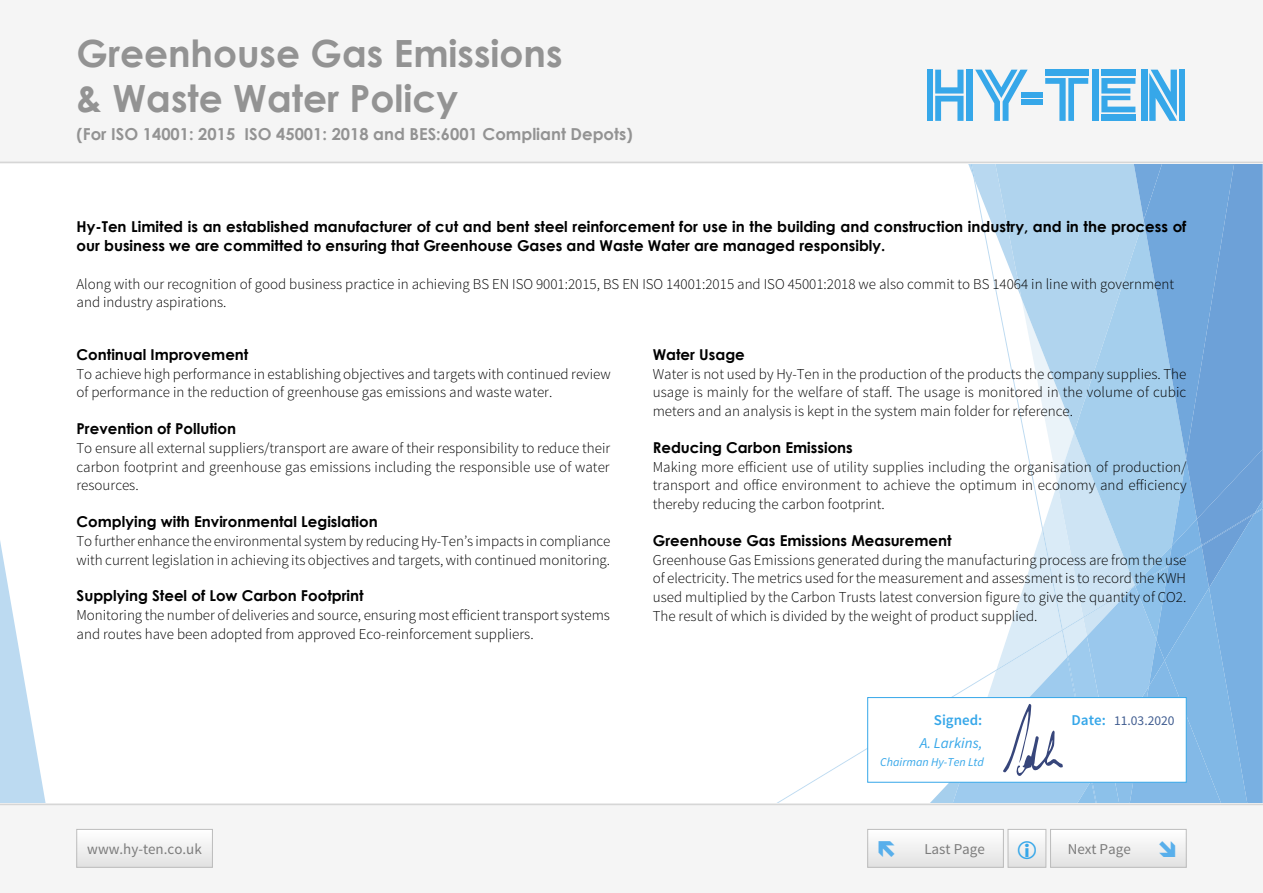
<style>
.page{position:relative;width:1263px;height:893px;background:#fff}
.page>*{position:absolute;margin:0;border:0;box-sizing:border-box;transform-origin:0 0}
.t1{font:700 37.5px/45px "Century Gothic";color:#939393}
.t2{font:700 16.5px "Century Gothic";color:#939393}
.t3{font:300 15px/18.8px "Source Sans Pro";color:#000}
.t4{font:700 15px/18.8px "Century Gothic";color:#000}
.t5{font:15px "Source Sans Pro";color:#7c7c7c}
.t6{font:600 15px "Source Sans Pro";color:#36a7e9}
.t7{font:italic 15px "Source Sans Pro";color:#36a7e9}
.t8{font:13.5px "Source Sans Pro";color:#425e91}
.t9{font:italic 12px "Source Sans Pro";color:#36a7e9}
</style>
<div class="page">
<svg style="left:0;top:541px;width:46px;height:263px"></svg>
<div style="left:0;top:0;width:1263px;height:163px;background:#f5f5f5"></div>
<hr style="left:0;top:162px;width:1263px;height:1px;background:#d6d6d6">
<div style="left:927px;top:70px;width:5px;height:51px;background:#36a7e9"></div>
<svg style="left:935px;top:70px;width:28px;height:51px"></svg>
<div style="left:966px;top:70px;width:6px;height:51px;background:#36a7e9"></div>
<svg style="left:975px;top:70px;width:53px;height:51px"></svg>
<div style="left:1021px;top:92px;width:21px;height:5px;background:#36a7e9"></div>
<div style="left:1021px;top:99px;width:21px;height:6px;background:#36a7e9"></div>
<div style="left:1045px;top:70px;width:43px;height:6px;background:#36a7e9"></div>
<svg style="left:1045px;top:78px;width:43px;height:43px"></svg>
<div style="left:1093px;top:70px;width:6px;height:51px;background:#36a7e9"></div>
<div style="left:1101px;top:70px;width:34px;height:6px;background:#36a7e9"></div>
<svg style="left:1101px;top:78px;width:34px;height:34px"></svg>
<div style="left:1101px;top:115px;width:34px;height:6px;background:#36a7e9"></div>
<div style="left:1141px;top:70px;width:6px;height:51px;background:#36a7e9"></div>
<svg style="left:1149px;top:70px;width:28px;height:51px"></svg>
<div style="left:1179px;top:70px;width:6px;height:51px;background:#36a7e9"></div>
<div style="left:0;top:804px;width:1263px;height:89px;background:#f5f5f5"></div>
<hr style="left:0;top:804px;width:1263px;height:1px;background:#d6d6d6">
<div style="left:77px;top:829px;width:135px;height:38px;background:linear-gradient(to right,#f1f1f1,#f1f1f1)"></div>
<div style="left:77px;top:829px;width:136px;height:38px;border:1px solid #bcbcbc"></div>
<svg style="left:1010px;top:856px;width:34px;height:9px"></svg>
<div style="left:1008px;top:829px;width:38px;height:38px;border:1px solid #bcbcbc"></div>
<div style="left:1050px;top:829px;width:136px;height:38px;background:linear-gradient(to right,#f1f1f1,#f1f1f1)"></div>
<div style="left:1050px;top:829px;width:136px;height:38px;border:1px solid #bcbcbc"></div>
<div style="left:868px;top:829px;width:135px;height:38px;background:linear-gradient(to right,#f1f1f1,#f1f1f1)"></div>
<div style="left:867px;top:829px;width:136px;height:38px;border:1px solid #bcbcbc"></div>
<svg style="left:769px;top:163px;width:494px;height:641px"></svg>
<svg style="left:879px;top:841px;width:15px;height:16px"></svg>
<svg style="left:1018px;top:856px;width:18px;height:4px"></svg>
<svg style="left:1159px;top:841px;width:16px;height:16px"></svg>
<h1 class="t1" style="left:77px;top:30px;width:487px">Greenhouse Gas Emissions &amp; Waste Water Policy</h1>
<p class="t2" style="left:77px;top:124px;width:558px">(For ISO 14001: 2015 ISO 45001: 2018 and BES:6001 Compliant Depots)</p>
<p class="t4" style="left:77px;top:217px;width:1111px">Hy-Ten Limited is an established manufacturer of cut and bent steel reinforcement for use in the building and construction industry, and in the process of our business we are committed to ensuring that Greenhouse Gases and Waste Water are managed responsibly.</p>
<p class="t3" style="left:77px;top:274px;width:1099px">Along with our recognition of good business practice in achieving BS EN ISO 9001:2015, BS EN ISO 14001:2015 and ISO 45001:2018 we also commit to BS 14064 in line with government and industry aspirations.</p>
<p class="t4" style="left:77px;top:345px;width:173px">Continual Improvement</p>
<p class="t3" style="left:77px;top:364px;width:536px">To achieve high performance in establishing objectives and targets with continued review of performance in the reduction of greenhouse gas emissions and waste water.</p>
<p class="t4" style="left:77px;top:419px;width:161px">Prevention of Pollution</p>
<p class="t3" style="left:77px;top:439px;width:535px;text-align:justify">To ensure all external suppliers/transport are aware of their responsibility to reduce their carbon footprint and greenhouse gas emissions including the responsible use of water resources.</p>
<p class="t4" style="left:77px;top:512px;width:303px">Complying with Environmental Legislation</p>
<p class="t3" style="left:77px;top:532px;width:535px">To further enhance the environmental system by reducing Hy-Ten’s impacts in compliance with current legislation in achieving its objectives and targets, with continued monitoring.</p>
<p class="t4" style="left:77px;top:586px;width:289px">Supplying Steel of Low Carbon Footprint</p>
<p class="t3" style="left:77px;top:606px;width:535px">Monitoring the number of deliveries and source, ensuring most efficient transport systems and routes have been adopted from approved Eco-reinforcement suppliers.</p>
<p class="t4" style="left:653px;top:345px;width:94px">Water Usage</p>
<p class="t3" style="left:653px;top:364px;width:535px;text-align:justify">Water is not used by Hy-Ten in the production of the products the company supplies. The usage is mainly for the welfare of staff. The usage is monitored in the volume of cubic meters and an analysis is kept in the system main folder for reference.</p>
<p class="t4" style="left:653px;top:438px;width:202px">Reducing Carbon Emissions</p>
<p class="t3" style="left:653px;top:457px;width:535px;text-align:justify">Making more efficient use of utility supplies including the organisation of production/ transport and office environment to achieve the optimum in economy and efficiency thereby reducing the carbon footprint.</p>
<p class="t4" style="left:653px;top:531px;width:300px">Greenhouse Gas Emissions Measurement</p>
<p class="t3" style="left:653px;top:550px;width:535px;text-align:justify">Greenhouse Gas Emissions generated during the manufacturing process are from the use of electricity. The metrics used for the measurement and assessment is to record the KWH used multiplied by the Carbon Trusts latest conversion figure to give the quantity of CO2.<br>The result of which is divided by the weight of product supplied.</p>
<p class="t6" style="left:934px;top:711px;width:50px">Signed:</p>
<p class="t6" style="left:1071px;top:711px;width:36px">Date:</p>
<p class="t7" style="left:920px;top:733px;width:64px">A. Larkins,</p>
<p class="t9" style="left:880px;top:754px;width:105px">Chairman Hy-Ten Ltd</p>
<p class="t8" style="left:1114px;top:712px;width:62px">11.03.2020</p>
<p class="t5" style="left:87px;top:840px;width:116px">www.hy-ten.co.uk</p>
<p class="t5" style="left:924px;top:840px;width:62px">Last Page</p>
<p class="t5" style="left:1068px;top:840px;width:65px">Next Page</p>
</div>
